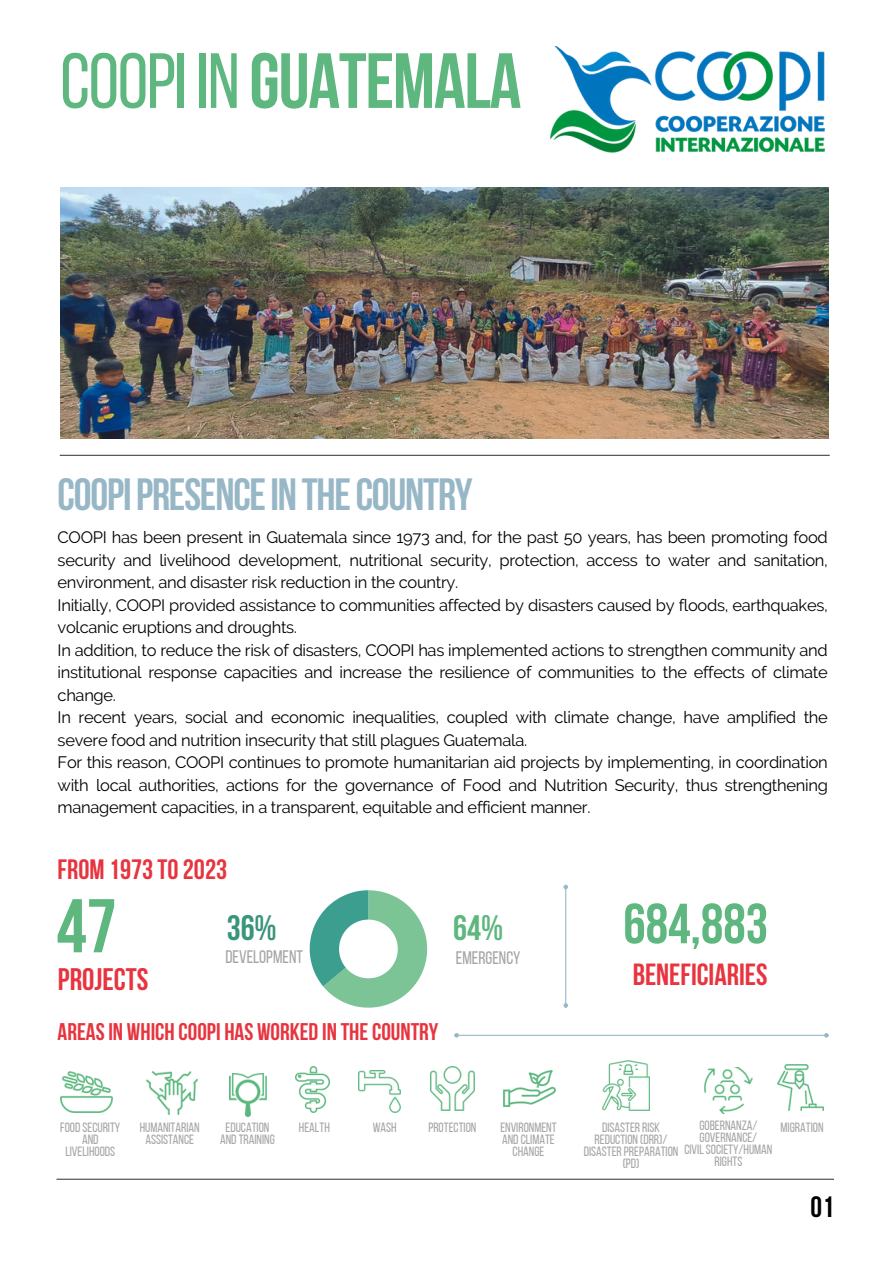
<style>
.page{position:relative;width:894px;height:1264px;background:#fff}
.page>*{position:absolute;margin:0;border:0;box-sizing:border-box;transform-origin:0 0}
.t1{font:700 78px "Bebas Neue";letter-spacing:-.015em;color:#5db77e}
.t2{font:700 75.9px "Bebas Neue";color:#5db77e}
.t3{font:700 56.4px "Bebas Neue";color:#5db77e}
.t4{font:700 45px "Bebas Neue";letter-spacing:-.025em;color:#98b7c6}
.t5{font:700 35.25px "Bebas Neue";color:#39947c}
.t6{font:700 35.25px "Bebas Neue";color:#5db77e}
.t7{font:700 31.05px "Bebas Neue";color:#e7343f}
.t8{font:700 30.45px "Bebas Neue";color:#e7343f}
.t9{font:700 29.25px "Bebas Neue";color:#000}
.t10{font:700 27.9px "Bebas Neue";color:#e7343f}
.t11{font:700 24px "Bebas Neue";color:#e7343f}
.t12{font:18.15px "Bebas Neue";color:#a6a6a6}
.t13{font:16.5px/22.5px "Raleway";letter-spacing:-.02em;color:#000;text-align:justify}
.t14{font:13.35px/12px "Bebas Neue";color:#a6a6a6;text-align:center}
.s1{font-weight:400}
</style>
<div class="page">
<hr style="left:56px;top:1178px;width:777px;height:1px;background:#414747">
<img style="left:550px;top:47px;width:274px;height:106px">
<img style="left:60px;top:187px;width:767px;height:251px">
<hr style="left:60px;top:455px;width:769px;height:1px;background:#414747">
<hr style="left:458px;top:1034px;width:366px;height:1px;background:#98b7c6">
<svg style="left:454px;top:1033px;width:4px;height:4px"></svg>
<svg style="left:823px;top:1033px;width:5px;height:4px"></svg>
<svg style="left:309px;top:890px;width:118px;height:117px"></svg>
<hr style="left:565px;top:889px;width:1px;height:114px;background:#98b7c6">
<svg style="left:563px;top:1003px;width:5px;height:4px"></svg>
<svg style="left:563px;top:884px;width:5px;height:5px"></svg>
<img style="left:61px;top:1071px;width:52px;height:41px">
<img style="left:295px;top:1066px;width:34px;height:46px">
<img style="left:359px;top:1070px;width:41px;height:42px">
<img style="left:430px;top:1066px;width:44px;height:44px">
<img style="left:503px;top:1070px;width:52px;height:36px">
<img style="left:777px;top:1064px;width:46px;height:46px">
<img style="left:146px;top:1071px;width:52px;height:43px">
<img style="left:229px;top:1073px;width:37px;height:43px">
<img style="left:602px;top:1060px;width:47px;height:50px">
<img style="left:704px;top:1067px;width:48px;height:46px">
<h6 class="t1" style="left:60px;top:49px;width:462px"><span class="s1">COOPI IN</span> GUATEMALA</h6>
<h5 class="t4" style="left:58px;top:476px;width:416px">COOPIPRESENCEINTHECOUNTRY</h5>
<h2 class="t13" style="left:58px;top:526px;width:771px">COOPI has been present in Guatemala since 1973 and, for the past 50 years, has been promoting food security and livelihood development, nutritional security, protection, access to water and sanitation, environment, and disaster risk reduction in the country.</h2>
<h4 class="t13" style="left:58px;top:593px;width:771px">Initially, COOPI provided assistance to communities affected by disasters caused by floods, earthquakes, volcanic eruptions and droughts.</h4>
<h4 class="t13" style="left:58px;top:638px;width:771px">In addition, to reduce the risk of disasters, COOPI has implemented actions to strengthen community and institutional response capacities and increase the resilience of communities to the effects of climate change.</h4>
<p class="t13" style="left:58px;top:706px;width:771px">In recent years, social and economic inequalities, coupled with climate change, have amplified the severe food and nutrition insecurity that still plagues Guatemala.</p>
<p class="t13" style="left:58px;top:751px;width:771px">For this reason, COOPI continues to promote humanitarian aid projects by implementing, in coordination with local authorities, actions for the governance of Food and Nutrition Security, thus strengthening management capacities, in a transparent, equitable and efficient manner.</p>
<p class="t10" style="left:58px;top:858px;width:171px">FROM 1973TO2023</p>
<p class="t2" style="left:56px;top:895px;width:62px">47</p>
<p class="t7" style="left:58px;top:966px;width:92px">PROJECTS</p>
<p class="t5" style="left:227px;top:913px;width:51px">36%</p>
<p class="t12" style="left:225px;top:949px;width:79px">DEVELOPMENT</p>
<p class="t11" style="left:58px;top:1022px;width:382px">AREASIN WHICH COOPI HAS WORKED IN THECOUNTRY</p>
<p class="t6" style="left:453px;top:913px;width:51px">64%</p>
<p class="t12" style="left:456px;top:950px;width:66px">EMERGENCY</p>
<p class="t3" style="left:623px;top:900px;width:146px">684,883</p>
<p class="t8" style="left:632px;top:962px;width:136px">BENEFICIARIES</p>
<p class="t14" style="left:140px;top:1122px;width:62px">HUMANITARIAN</p>
<p class="t14" style="left:780px;top:1122px;width:44px">MIGRATION</p>
<p class="t14" style="left:145px;top:1134px;width:50px">ASSISTANCE</p>
<p class="t14" style="left:220px;top:1122px;width:56px">EDUCATION<br>ANDTRAINING</p>
<p class="t14" style="left:583px;top:1122px;width:96px">DISASTERRISK<br>REDUCTION (DRR)/<br>DISASTERPREPARATION (PD)</p>
<p class="t14" style="left:699px;top:1120px;width:60px">GOBERNANZA/</p>
<p class="t14" style="left:60px;top:1122px;width:62px">FOODSECURITY<br>AND<br>LIVELIHOODS</p>
<p class="t14" style="left:299px;top:1122px;width:32px">HEALTH</p>
<p class="t14" style="left:372px;top:1122px;width:25px">WASH</p>
<p class="t14" style="left:428px;top:1122px;width:49px">PROTECTION</p>
<p class="t14" style="left:500px;top:1122px;width:58px">ENVIRONMENT<br>ANDCLIMATE<br>CHANGE</p>
<p class="t14" style="left:684px;top:1132px;width:89px">GOVERNANCE/<br>CIVILSOCIETY/HUMAN<br>RIGHTS</p>
<h5 class="t9" style="left:810px;top:1194px;width:25px">01</h5>
</div>
